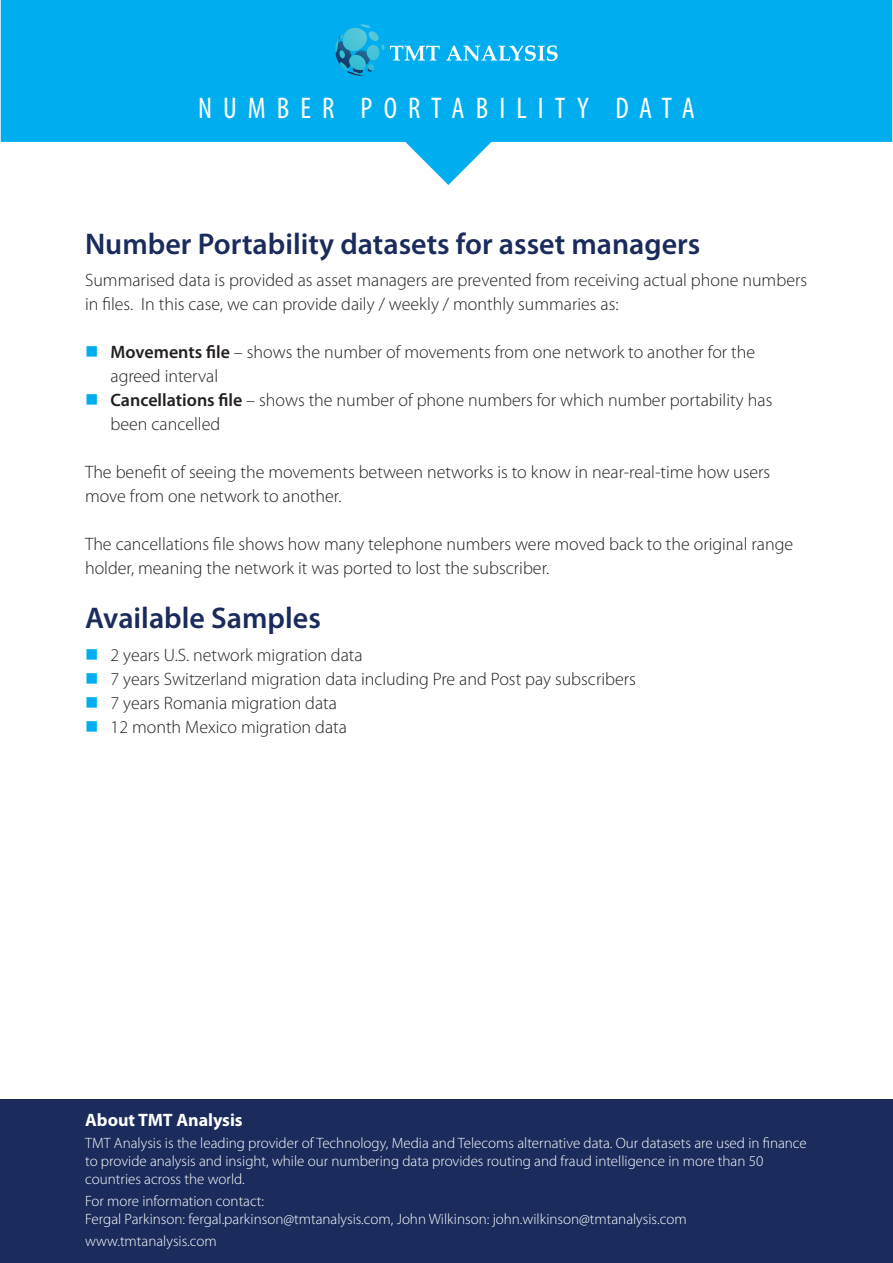
<style>
.page{position:relative;width:893px;height:1263px;background:#fff}
.page>*{position:absolute;margin:0;border:0;box-sizing:border-box;transform-origin:0 0}
.t1{font:600 30px "Myriad Pro";color:#1a2b5c}
.t2{font:condensed 30px "Myriad Pro";letter-spacing:.37em;color:#fff}
.t3{font:300 18px/24px "Myriad Pro";color:#231f20}
.t4{font:700 18px "Myriad Pro";color:#fff}
.t5{font:300 15px/18px "Myriad Pro";color:#fff}
.s1{color:#00aeef}
.s2{font-weight:600}
</style>
<div class="page">
<svg style="left:1px;top:0;width:891px;height:185px;fill:#00aeef"></svg>
<svg style="left:446px;top:45px;width:112px;height:16px"></svg>
<svg style="left:334px;top:24px;width:106px;height:52px;background:#1aafe3"></svg>
<div style="left:0;top:1099px;width:893px;height:164px;background:#1a2b5c"></div>
<h1 class="t2" style="left:198px;top:90px;width:498px">NUMBER PORTABILITY DATA</h1>
<h1 class="t1" style="left:85px;top:225px;width:617px">Number Portability datasets for asset managers</h1>
<p class="t3" style="left:85px;top:269px;width:723px">Summarised data is provided as asset managers are prevented from receiving actual phone numbers in files. In this case, we can provide daily / weekly / monthly summaries as:</p>
<p class="t3" style="left:111px;top:341px;width:646px;text-indent:-26px"><span class="s1">■</span> <span class="s2">Movements file</span> – shows the number of movements from one network to another for the agreed interval</p>
<p class="t3" style="left:111px;top:389px;width:663px;text-indent:-26px"><span class="s1">■</span> <span class="s2">Cancellations file</span> – shows the number of phone numbers for which number portability has been cancelled</p>
<p class="t3" style="left:85px;top:461px;width:687px">The benefit of seeing the movements between networks is to know in near-real-time how users move from one network to another.</p>
<p class="t3" style="left:85px;top:533px;width:710px">The cancellations file shows how many telephone numbers were moved back to the original range holder, meaning the network it was ported to lost the subscriber.</p>
<h1 class="t1" style="left:85px;top:599px;width:237px">Available Samples</h1>
<p class="t3" style="left:85px;top:643px;width:279px"><span class="s1">■</span> 2 years U.S. network migration data</p>
<p class="t3" style="left:85px;top:667px;width:552px"><span class="s1">■</span> 7 years Switzerland migration data including Pre and Post pay subscribers</p>
<p class="t3" style="left:85px;top:691px;width:253px"><span class="s1">■</span> 7 years Romania migration data</p>
<p class="t3" style="left:85px;top:715px;width:263px"><span class="s1">■</span> 12 month Mexico migration data</p>
<p class="t4" style="left:85px;top:1108px;width:159px">About TMT Analysis</p>
<p class="t5" style="left:85px;top:1134px;width:723px">TMT Analysis is the leading provider of Technology, Media and Telecoms alternative data. Our datasets are used in finance to provide analysis and insight, while our numbering data provides routing and fraud intelligence in more than 50 countries across the world.</p>
<p class="t5" style="left:85px;top:1192px;width:603px">For more information contact:<br>Fergal Parkinson: fergal.parkinson@tmtanalysis.com, John Wilkinson: john.wilkinson@tmtanalysis.com</p>
<p class="t5" style="left:85px;top:1232px;width:133px">www.tmtanalysis.com</p>
</div>
